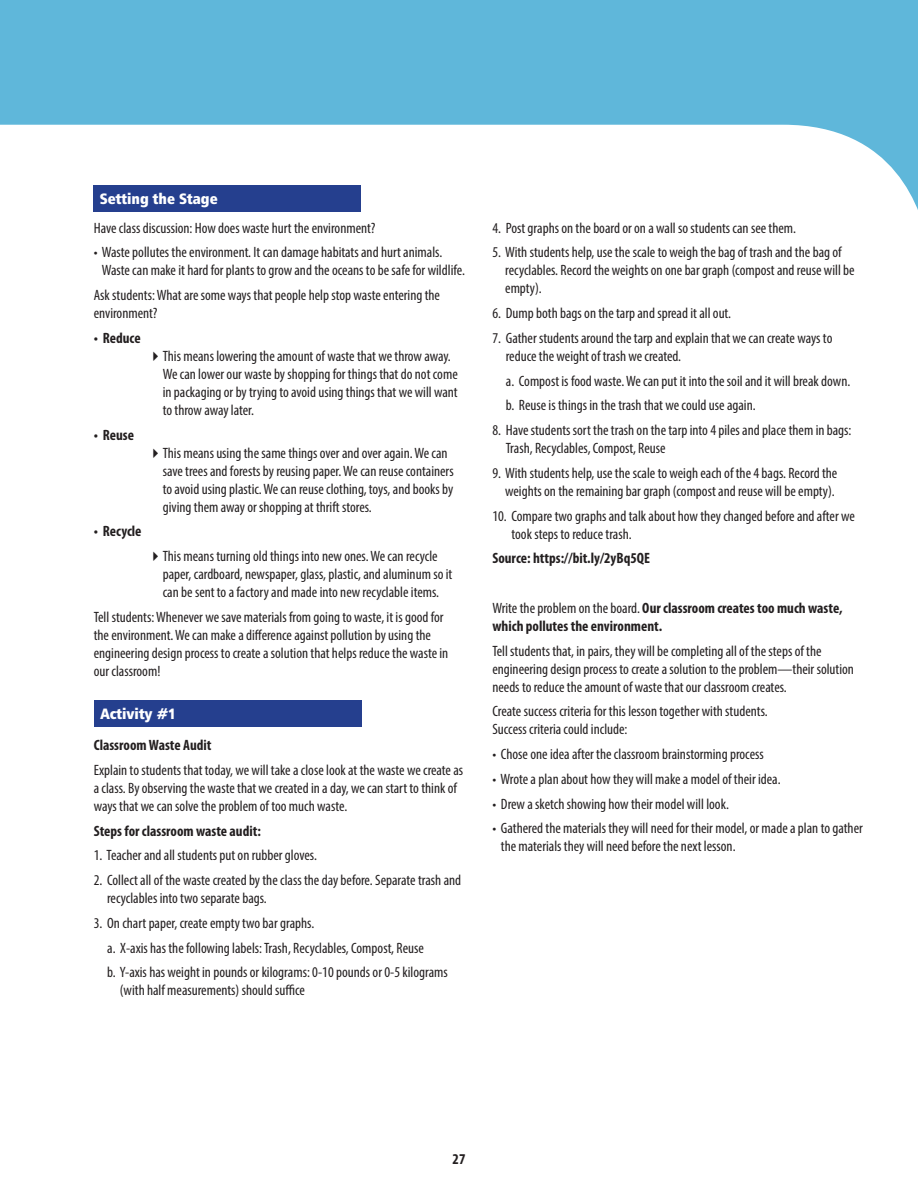
<style>
.page{position:relative;width:918px;height:1188px;background:#fff}
.page>*{position:absolute;margin:0;border:0;box-sizing:border-box;transform-origin:0 0}
.t1{font:condensed 15px/18px "Myriad Pro";color:#231f20}
.t2{font:700 condensed 15px/18px "Myriad Pro";color:#231f20}
.t3{font:15px "Humanist 777 BT Extra Black Cond B";color:#fff}
.s1{font-weight:400}
</style>
<div class="page">
<svg style="left:0;top:0;width:918px;height:210px;fill:#5fb7da"></svg>
<div style="left:93px;top:185px;width:268px;height:27px;background:#253f8e"></div>
<div style="left:94px;top:700px;width:268px;height:27px;background:#253f8e"></div>
<p class="t3" style="left:100px;top:189px;width:120px">Setting the Stage</p>
<p class="t1" style="left:94px;top:219px;width:283px">Have class discussion: How does waste hurt the environment?</p>
<p class="t1" style="left:102px;top:243px;width:365px;text-indent:-8px">• Waste pollutes the environment. It can damage habitats and hurt animals.<br>Waste can make it hard for plants to grow and the oceans to be safe for wildlife.</p>
<p class="t1" style="left:94px;top:286px;width:348px">Ask students: What are some ways that people help stop waste entering the environment?</p>
<p class="t2" style="left:94px;top:329px;width:48px">• Reduce</p>
<p class="t1" style="left:163px;top:347px;width:297px;text-indent:-15px">✔This means lowering the amount of waste that we throw away.<br>We can lower our waste by shopping for things that do not come in packaging or by trying to avoid using things that we will want to throw away later.</p>
<p class="t2" style="left:94px;top:425px;width:42px">• Reuse</p>
<p class="t1" style="left:163px;top:444px;width:292px;text-indent:-15px">✔This means using the same things over and over again. We can save trees and forests by reusing paper. We can reuse containers to avoid using plastic. We can reuse clothing, toys, and books by giving them away or shopping at thrift stores.</p>
<p class="t2" style="left:94px;top:522px;width:49px">• Recycle</p>
<p class="t1" style="left:163px;top:547px;width:291px;text-indent:-15px">✔This means turning old things into new ones. We can recycle paper, cardboard, newspaper, glass, plastic, and aluminum so it can be sent to a factory and made into new recyclable items.</p>
<p class="t1" style="left:94px;top:608px;width:356px">Tell students: Whenever we save materials from going to waste, it is good for the environment. We can make a difference against pollution by using the engineering design process to create a solution that helps reduce the waste in our classroom!</p>
<p class="t3" style="left:100px;top:705px;width:77px">Activity #1</p>
<p class="t2" style="left:94px;top:736px;width:119px">Classroom Waste Audit</p>
<p class="t1" style="left:94px;top:761px;width:371px">Explain to students that today, we will take a close look at the waste we create as a class. By observing the waste that we created in a day, we can start to think of ways that we can solve the problem of too much waste.</p>
<p class="t2" style="left:94px;top:821px;width:169px">Steps for classroom waste audit:</p>
<p class="t1" style="left:94px;top:846px;width:225px">1. Teacher and all students put on rubber gloves.</p>
<p class="t1" style="left:107px;top:871px;width:356px;text-indent:-13px">2. Collect all of the waste created by the class the day before. Separate trash and recyclables into two separate bags.</p>
<p class="t1" style="left:107px;top:910px;width:342px;line-height:24.8px;text-indent:-14px">3. On chart paper, create empty two bar graphs.<br>a. X-axis has the following labels: Trash, Recyclables, Compost, Reuse<br>b. Y-axis has weight in pounds or kilograms: 0-10 pounds or 0-5 kilograms</p>
<p class="t1" style="left:120px;top:981px;width:187px">(with half measurements) should suffice</p>
<p class="t1" style="left:492px;top:219px;width:305px">4. Post graphs on the board or on a wall so students can see them.</p>
<p class="t1" style="left:505px;top:243px;width:351px;text-indent:-13px">5. With students help, use the scale to weigh the bag of trash and the bag of recyclables. Record the weights on one bar graph (compost and reuse will be empty).</p>
<p class="t1" style="left:492px;top:304px;width:240px">6. Dump both bags on the tarp and spread it all out.</p>
<p class="t1" style="left:506px;top:329px;width:328px;text-indent:-13px">7. Gather students around the tarp and explain that we can create ways to reduce the weight of trash we created.</p>
<p class="t1" style="left:506px;top:368px;width:346px;line-height:24.8px">a. Compost is food waste. We can put it into the soil and it will break down. b. Reuse is things in the trash that we could use again.</p>
<p class="t1" style="left:506px;top:421px;width:347px;text-indent:-13px">8. Have students sort the trash on the tarp into 4 piles and place them in bags:<br>Trash, Recyclables, Compost, Reuse</p>
<p class="t1" style="left:492px;top:464px;width:347px;text-align:right">9. With students help, use the scale to weigh each of the 4 bags. Record the weights on the remaining bar graph (compost and reuse will be empty).</p>
<p class="t1" style="left:512px;top:507px;width:345px;text-indent:-19px">10. Compare two graphs and talk about how they changed before and after we took steps to reduce trash.</p>
<p class="t2" style="left:492px;top:549px;width:159px">Source: https://bit.ly/2yBq5QE</p>
<p class="t2" style="left:492px;top:599px;width:352px"><span class="s1">Write the problem on the board.</span> Our classroom creates too much waste, which pollutes the environment.</p>
<p class="t1" style="left:492px;top:642px;width:363px">Tell students that, in pairs, they will be completing all of the steps of the engineering design process to create a solution to the problem—their solution needs to reduce the amount of waste that our classroom creates.</p>
<p class="t1" style="left:492px;top:702px;width:277px">Create success criteria for this lesson together with students.<br>Success criteria could include:</p>
<p class="t1" style="left:492px;top:745px;width:273px">• Chose one idea after the classroom brainstorming process</p>
<p class="t1" style="left:492px;top:770px;width:290px">• Wrote a plan about how they will make a model of their idea.</p>
<p class="t1" style="left:492px;top:795px;width:238px">• Drew a sketch showing how their model will look.</p>
<p class="t1" style="left:501px;top:819px;width:363px;text-indent:-9px">• Gathered the materials they will need for their model, or made a plan to gather the materials they will need before the next lesson.</p>
<p class="t2" style="left:453px;top:1150px;width:14px">27</p>
</div>
